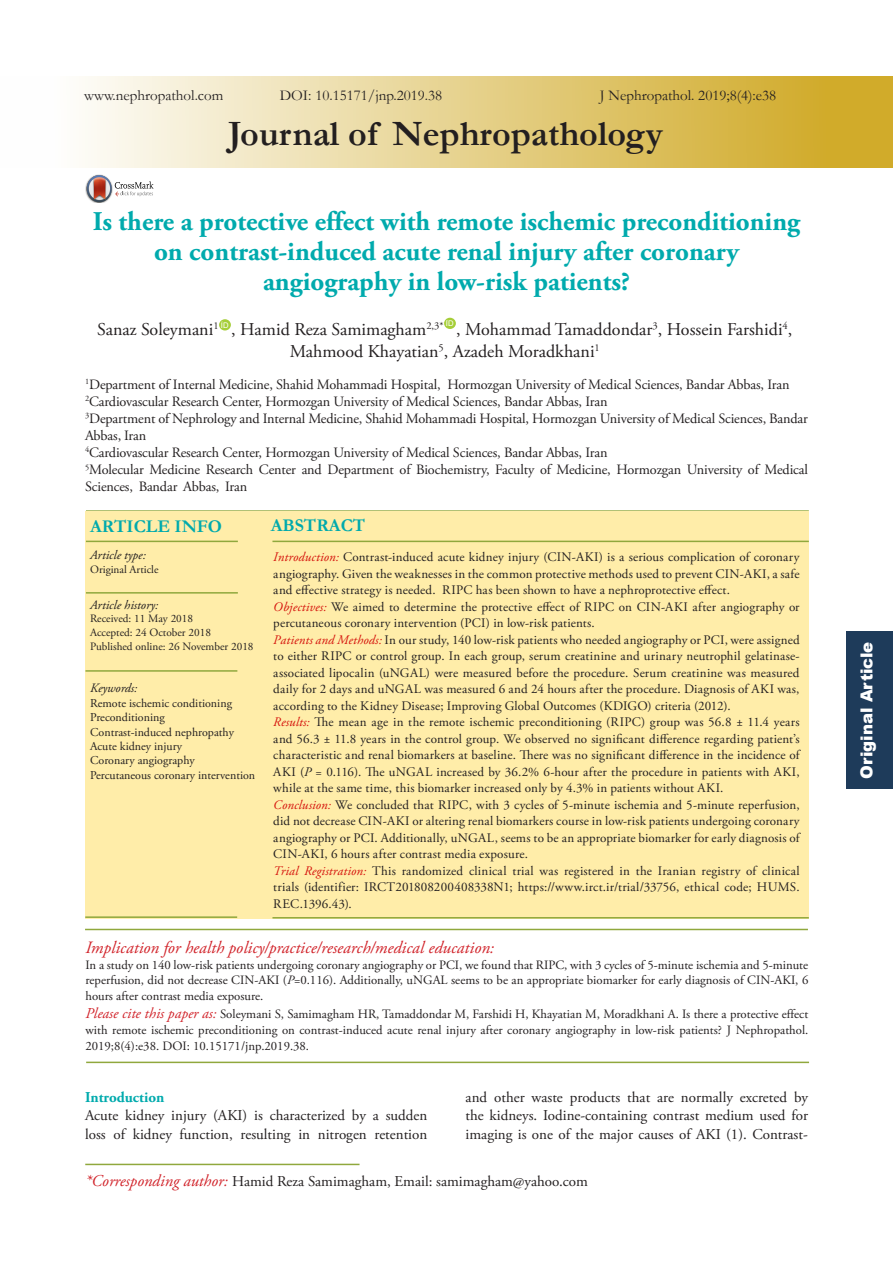
<style>
.page{position:relative;width:893px;height:1263px;background:#fff}
.page>*{position:absolute;margin:0;border:0;box-sizing:border-box;transform-origin:0 0}
.t1{font:700 36px "Garamond";color:#231f20}
.t2{font:700 27px/30px "Adobe Garamond Pro";color:#00aaad;text-align:center}
.t3{font:18px/21.6px "Adobe Garamond Pro";color:#231f20}
.t4{font:700 18px "Garamond";color:#00aaad}
.t5{font:italic 17.25px "Adobe Garamond Pro";color:#d1232a}
.t6{font:900 16.5px "Arial";color:#fff}
.t7{font:15px/18.5px "Adobe Garamond Pro";color:#231f20}
.t8{font:15px "Garamond";color:#231f20}
.t9{font:700 15px "Adobe Garamond Pro";color:#00aaad}
.t10{font:14.25px/17.1px "Adobe Garamond Pro";letter-spacing:-.01em;color:#231f20}
.abstract{font:13.05px/16.5px "Adobe Garamond Pro";letter-spacing:.015em;color:#231f20;text-align:justify}
.t11{font:12.75px/15.8px "Adobe Garamond Pro";color:#231f20;text-align:justify}
.t12{font:italic 12.75px "Adobe Garamond Pro";color:#231f20}
.t13{font:12px "Adobe Garamond Pro";color:#231f20}
.t14{font:11.25px "Adobe Garamond Pro";color:#231f20}
.t15{font:7.8px "Arial";color:#fff}
.s1{font-style:italic;color:#d5130c}
.s2{font-style:italic}
.s3{font-style:italic;font-size:15px;color:#d1232a}
.s4{font-style:italic;font-size:16.5px;color:#d1232a}
</style>
<div class="page">
<div style="left:0;top:76px;width:893px;height:92px;background:linear-gradient(to right,#fff,#cea51c)"></div>
<div style="left:219px;top:319px;width:12px;height:11px;background:#a6ce39;border-radius:50%"></div>
<div style="left:444px;top:318px;width:12px;height:11px;background:#a6ce39;border-radius:50%"></div>
<img style="left:85px;top:174px;width:17px;height:22px">
<svg style="left:87px;top:175px;width:67px;height:27px"></svg>
<hr style="left:85px;top:1164px;width:275px;height:1px;background:#90a83d">
<hr style="left:86px;top:510px;width:723px;height:1px;background:#90a83d">
<div style="left:85px;top:511px;width:724px;height:407px;background:#ffeda9"></div>
<hr style="left:86px;top:541px;width:152px;height:1px;background:#90a83d">
<hr style="left:272px;top:541px;width:537px;height:1px;background:#90a83d">
<hr style="left:86px;top:592px;width:152px;height:2px;background:#90a83d">
<hr style="left:85px;top:670px;width:152px;height:2px;background:#90a83d">
<hr style="left:85px;top:929px;width:723px;height:1px;background:#90a83d">
<hr style="left:86px;top:1061px;width:723px;height:2px;background:#90a83d">
<hr style="left:85px;top:916px;width:152px;height:2px;background:#90a83d">
<hr style="left:272px;top:917px;width:537px;height:1px;background:#90a83d">
<div style="left:846px;top:631px;width:47px;height:158px;background:#1e3b5a"></div>
<p class="t8" style="left:84px;top:85px;width:141px">www.nephropathol.com</p>
<p class="t8" style="left:280px;top:85px;width:164px">DOI: 10.15171/jnp.2019.38</p>
<p class="t8" style="left:600px;top:85px;width:178px">J Nephropathol. 2019;8(4):e38</p>
<p class="t1" style="left:228px;top:109px;width:436px">Journal of Nephropathology</p>
<p class="t2" style="left:93px;top:207px;width:709px">Is there a protective effect with remote ischemic preconditioning on contrast-induced acute renal injury after coronary angiography in low-risk patients?</p>
<p class="t3" style="left:97px;top:320px;width:123px">Sanaz Soleymani<sup>1</sup></p>
<p class="t15" style="left:221px;top:320px;width:9px">ID</p>
<p class="t3" style="left:231px;top:320px;width:214px">, Hamid Reza Samimagham<sup>2,3*</sup></p>
<p class="t15" style="left:446px;top:318px;width:9px">ID</p>
<p class="t3" style="left:290px;top:320px;width:504px;text-indent:167px">, Mohammad Tamaddondar<sup>3</sup>, Hossein Farshidi<sup>4</sup>,<br>Mahmood Khayatian<sup>5</sup>, Azadeh Moradkhani<sup>1</sup></p>
<p class="t10" style="left:85px;top:376px;width:706px"><sup>1</sup>Department of Internal Medicine, Shahid Mohammadi Hospital, Hormozgan University of Medical Sciences, Bandar Abbas, Iran</p>
<p class="t10" style="left:85px;top:393px;width:524px"><sup>2</sup>Cardiovascular Research Center, Hormozgan University of Medical Sciences, Bandar Abbas, Iran</p>
<p class="t10" style="left:85px;top:410px;width:724px"><sup>3</sup>Department of Nephrology and Internal Medicine, Shahid Mohammadi Hospital, Hormozgan University of Medical Sciences, Bandar<br>Abbas, Iran</p>
<p class="t10" style="left:85px;top:445px;width:524px"><sup>4</sup>Cardiovascular Research Center, Hormozgan University of Medical Sciences, Bandar Abbas, Iran</p>
<p class="t10" style="left:85px;top:462px;width:724px"><sup>5</sup>Molecular Medicine Research Center and Department of Biochemistry, Faculty of Medicine, Hormozgan University of Medical<br>Sciences, Bandar Abbas, Iran</p>
<p class="t4" style="left:90px;top:514px;width:134px">ARTICLE INFO</p>
<p class="t12" style="left:90px;top:548px;width:57px">Article type:</p>
<p class="t14" style="left:90px;top:563px;width:70px">Original Article</p>
<p class="t12" style="left:90px;top:597px;width:70px">Article history:</p>
<p class="t14" style="left:90px;top:612px;width:104px">Received: 11 May 2018</p>
<p class="t14" style="left:90px;top:626px;width:122px">Accepted: 24 October 2018</p>
<p class="t14" style="left:90px;top:640px;width:165px">Published online: 26 November 2018</p>
<p class="t12" style="left:90px;top:681px;width:49px">Keywords:</p>
<p class="t13" style="left:90px;top:696px;width:143px">Remote ischemic conditioning</p>
<p class="t13" style="left:90px;top:710px;width:76px">Preconditioning</p>
<p class="t13" style="left:90px;top:724px;width:145px">Contrast-induced nephropathy</p>
<p class="t13" style="left:90px;top:739px;width:94px">Acute kidney injury</p>
<p class="t13" style="left:90px;top:753px;width:106px">Coronary angiography</p>
<p class="t13" style="left:90px;top:768px;width:167px">Percutaneous coronary intervention</p>
<p class="t4" style="left:271px;top:513px;width:96px">ABSTRACT</p>
<p class="abstract" style="left:273px;top:549px;width:528px"><span class="s1">Introduction:</span> Contrast-induced acute kidney injury (CIN-AKI) is a serious complication of coronary angiography. Given the weaknesses in the common protective methods used to prevent CIN-AKI, a safe and effective strategy is needed. RIPC has been shown to have a nephroprotective effect.</p>
<p class="abstract" style="left:273px;top:599px;width:528px"><span class="s1">Objectives:</span> We aimed to determine the protective effect of RIPC on CIN-AKI after angiography or percutaneous coronary intervention (PCI) in low-risk patients.</p>
<p class="abstract" style="left:273px;top:632px;width:528px"><span class="s1">Patients and Methods:</span> In our study, 140 low-risk patients who needed angiography or PCI, were assigned to either RIPC or control group. In each group, serum creatinine and urinary neutrophil gelatinase&shy;associated lipocalin (uNGAL) were measured before the procedure. Serum creatinine was measured daily for 2 days and uNGAL was measured 6 and 24 hours after the procedure. Diagnosis of AKI was, according to the Kidney Disease; Improving Global Outcomes (KDIGO) criteria (2012).</p>
<p class="abstract" style="left:273px;top:714px;width:528px"><span class="s1">Results:</span> The mean age in the remote ischemic preconditioning (RIPC) group was 56.8 ± 11.4 years and 56.3 ± 11.8 years in the control group. We observed no significant difference regarding patient’s characteristic and renal biomarkers at baseline. There was no significant difference in the incidence of AKI (<span class="s2">P</span> = 0.116). The uNGAL increased by 36.2% 6-hour after the procedure in patients with AKI, while at the same time, this biomarker increased only by 4.3% in patients without AKI.</p>
<p class="abstract" style="left:273px;top:797px;width:528px"><span class="s1">Conclusion:</span> We concluded that RIPC, with 3 cycles of 5-minute ischemia and 5-minute reperfusion, did not decrease CIN-AKI or altering renal biomarkers course in low-risk patients undergoing coronary angiography or PCI. Additionally, uNGAL, seems to be an appropriate biomarker for early diagnosis of CIN-AKI, 6 hours after contrast media exposure.</p>
<p class="abstract" style="left:273px;top:863px;width:528px"><span class="s1">Trial Registration:</span> This randomized clinical trial was registered in the Iranian registry of clinical trials (identifier: IRCT201808200408338N1; https://www.irct.ir/trial/33756, ethical code; HUMS.<br>REC.1396.43).</p>
<p class="t5" style="left:85px;top:937px;width:410px">Implication for health policy/practice/research/medical education:</p>
<p class="t11" style="left:85px;top:957px;width:724px">In a study on 140 low-risk patients undergoing coronary angiography or PCI, we found that RIPC, with 3 cycles of 5-minute ischemia and 5-minute reperfusion, did not decrease CIN-AKI (<span class="s2">P</span>=0.116). Additionally, uNGAL seems to be an appropriate biomarker for early diagnosis of CIN-AKI, 6 hours after contrast media exposure.</p>
<p class="t11" style="left:85px;top:1007px;width:724px"><span class="s3">Please cite this paper as:</span> Soleymani S, Samimagham HR, Tamaddondar M, Farshidi H, Khayatian M, Moradkhani A. Is there a protective effect with remote ischemic preconditioning on contrast-induced acute renal injury after coronary angiography in low-risk patients? J Nephropathol.<br>2019;8(4):e38. DOI: 10.15171/jnp.2019.38.</p>
<p class="t9" style="left:85px;top:1088px;width:81px">Introduction</p>
<p class="t7" style="left:85px;top:1107px;width:344px">Acute kidney injury (AKI) is characterized by a sudden loss of kidney function, resulting in nitrogen retention</p>
<p class="t7" style="left:466px;top:1088px;width:344px;text-align:justify">and other waste products that are normally excreted by the kidneys. Iodine-containing contrast medium used for imaging is one of the major causes of AKI (1). Contrast-</p>
<p class="t7" style="left:85px;top:1172px;width:504px"><span class="s4">*Corresponding author:</span> Hamid Reza Samimagham, Email: samimagham@yahoo.com</p>
<p class="t6" style="left:855px;top:778px;width:138px;rotate:-90deg">Original Article</p>
</div>
